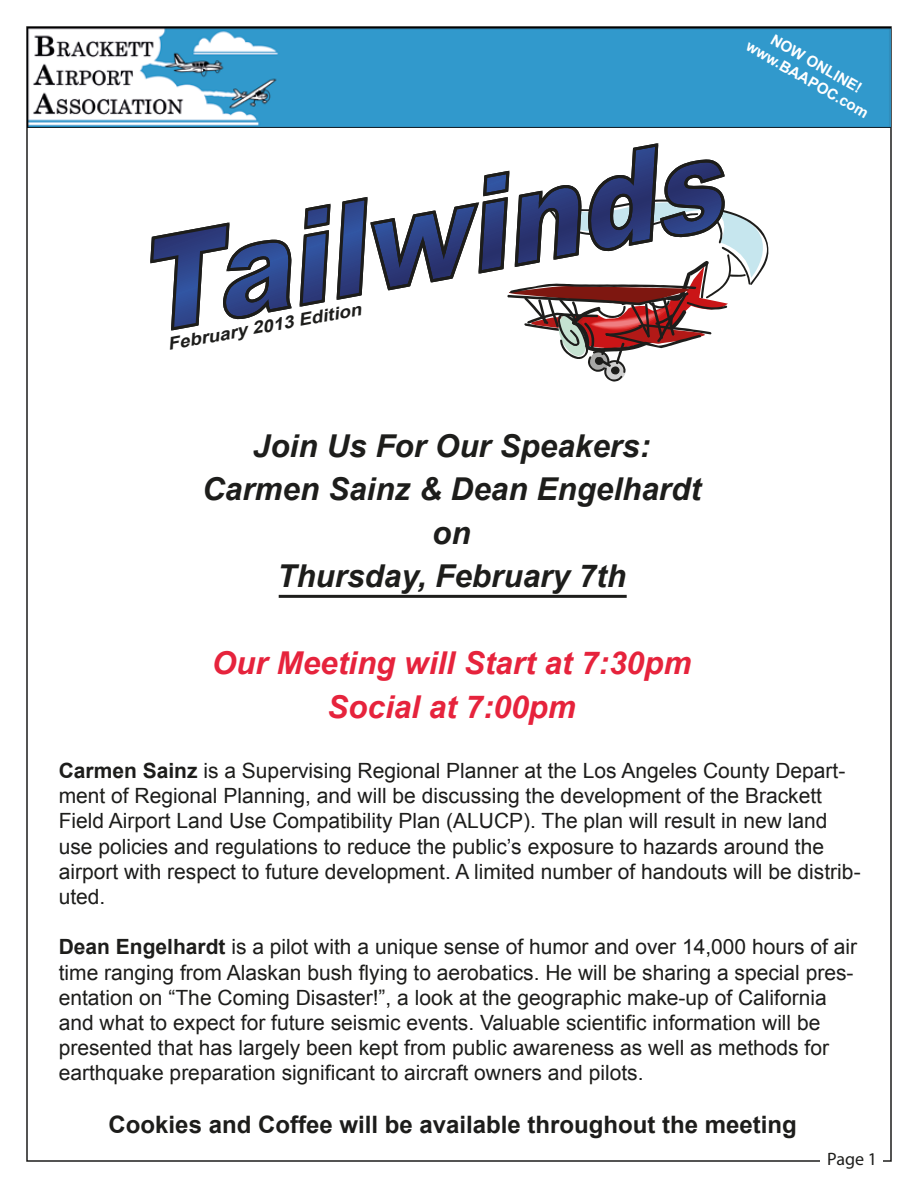
<style>
.page{position:relative;width:918px;height:1188px;background:#fff}
.page>*{position:absolute;margin:0;border:0;box-sizing:border-box;transform-origin:0 0}
.t1{font:italic 700 31.5px/43.5px "Arial";color:#1d1d1b;text-align:center}
.t2{font:italic 700 31.5px/43.5px "Arial";color:#e6233c;text-align:center}
.t3{font:700 24px "Arial";color:#1d1d1b}
.t4{font:21px/25.2px "Arial";color:#1d1d1b}
.t5{font:18px "Myriad Pro";color:#1d1d1b}
.t6{font:italic 700 17.25px "Arial";color:#1d1d1b;scale:1.09 1}
.t7{font:700 15px/18px "Arial";color:#fff;text-align:center}
.s1{font-weight:700}
</style>
<div class="page">
<img style="left:27px;top:27px;width:864px;height:101px">
<svg style="left:150px;top:143px;width:618px;height:239px"></svg>
<hr style="left:279px;top:595px;width:348px;height:3px;background:#1d1d1b">
<p class="t7" style="left:761px;top:22px;width:140px;rotate:30deg">NOW ONLINE! www.BAAPOC.com</p>
<p class="t6" style="left:166px;top:332px;width:182px;rotate:-10deg">February 2013 Edition</p>
<h1 class="t1" style="left:202px;top:425px;width:500px">Join Us For Our Speakers:<br>Carmen Sainz &amp; Dean Engelhardt on<br>Thursday, February 7th</h1>
<h1 class="t2" style="left:212px;top:643px;width:481px">Our Meeting will Start at 7:30pm<br>Social at 7:00pm</h1>
<p class="t4" style="left:59px;top:758px;width:803px"><span class="s1">Carmen Sainz</span> is a Supervising Regional Planner at the Los Angeles County Depart&shy;ment of Regional Planning, and will be discussing the development of the Brackett Field Airport Land Use Compatibility Plan (ALUCP). The plan will result in new land use policies and regulations to reduce the public’s exposure to hazards around the airport with respect to future development. A limited number of handouts will be distrib&shy;uted.</p>
<p class="t4" style="left:59px;top:935px;width:800px"><span class="s1">Dean Engelhardt</span> is a pilot with a unique sense of humor and over 14,000 hours of air time ranging from Alaskan bush flying to aerobatics. He will be sharing a special pres&shy;entation on “The Coming Disaster!”, a look at the geographic make-up of California and what to expect for future seismic events. Valuable scientific information will be presented that has largely been kept from public awareness as well as methods for earthquake preparation significant to aircraft owners and pilots.</p>
<p class="t3" style="left:109px;top:1109px;width:690px">Cookies and Coffee will be available throughout the meeting</p>
<p class="t5" style="left:827px;top:1148px;width:51px">Page 1</p>
</div>
